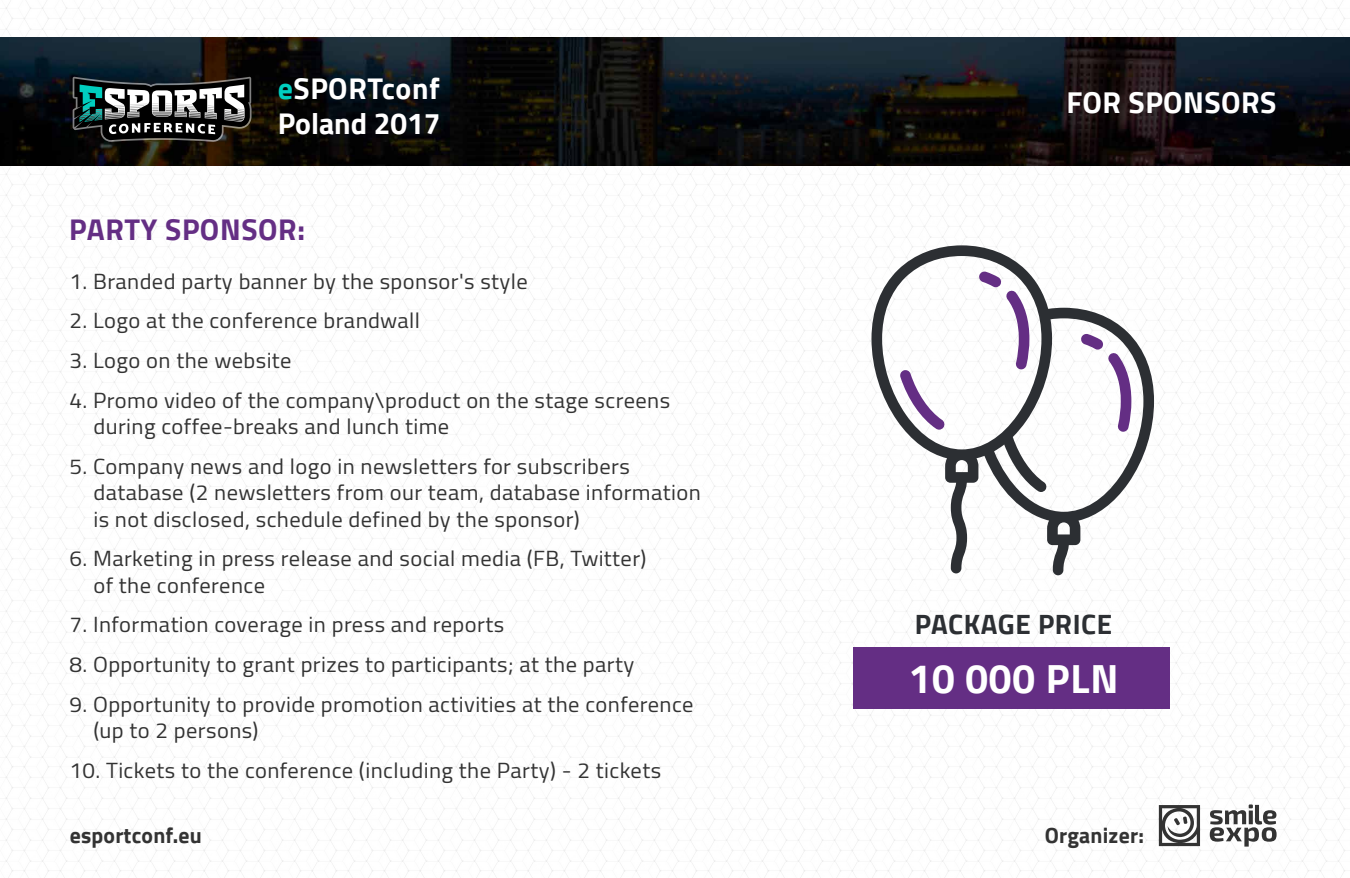
<style>
.page{position:relative;width:1350px;height:878px;background:#fff}
.page>*{position:absolute;margin:0;border:0;box-sizing:border-box;transform-origin:0 0}
.t1{font:700 40.5px "Cairo";letter-spacing:.02em;color:#fff}
.t2{font:700 30px "Cairo";letter-spacing:.015em;color:#fff}
.t3{font:700 29.85px/35.8px "Cairo";color:#fff}
.t4{font:700 29.85px "Cairo";letter-spacing:.02em;color:#642e84}
.t5{font:700 27.75px "Cairo";letter-spacing:.02em;color:#2c2f33}
.t6{font:700 21.75px "Cairo";letter-spacing:.01em;color:#333}
.t7{font:21.6px/26.2px "Cairo";letter-spacing:.02em;color:#333;scale:1.04 1}
.s1{color:#00cebf}
</style>
<div class="page">
<img style="left:1px;top:38px;width:1348px;height:127px">
<svg style="left:1159px;top:804px;width:118px;height:42px"></svg>
<svg style="left:73px;top:77px;width:179px;height:65px;background:#4a5251"></svg>
<svg style="left:871px;top:245px;width:283px;height:330px"></svg>
<svg style="left:1080px;top:333px;width:51px;height:98px"></svg>
<div style="left:853px;top:647px;width:316px;height:61px;background:#642e84"></div>
<h3 class="t3" style="left:278px;top:70px;width:164px"><span class="s1">e</span>SPORTconf<br>Poland 2017</h3>
<h3 class="t4" style="left:69px;top:212px;width:237px">PARTY SPONSOR:</h3>
<p class="t7" style="left:69px;top:268px;width:442px">1. Branded party banner by the sponsor's style</p>
<p class="t7" style="left:69px;top:307px;width:339px">2. Logo at the conference brandwall</p>
<p class="t7" style="left:69px;top:347px;width:215px">3. Logo on the website</p>
<p class="t7" style="left:93px;top:387px;width:556px;text-indent:-24px">4. Promo video of the company\product on the stage screens during coffee-breaks and lunch time</p>
<p class="t7" style="left:93px;top:453px;width:586px;text-indent:-24px">5. Company news and logo in newsletters for subscribers database (2 newsletters from our team, database information is not disclosed, schedule defined by the sponsor)</p>
<p class="t7" style="left:93px;top:545px;width:533px;text-indent:-24px">6. Marketing in press release and social media (FB, Twitter) of the conference</p>
<p class="t7" style="left:69px;top:611px;width:420px">7. Information coverage in press and reports</p>
<p class="t7" style="left:69px;top:651px;width:545px">8. Opportunity to grant prizes to participants; at the party</p>
<p class="t7" style="left:93px;top:691px;width:579px;text-indent:-24px">9. Opportunity to provide promotion activities at the conference (up to 2 persons)</p>
<p class="t7" style="left:69px;top:757px;width:571px">10. Tickets to the conference (including the Party) - 2 tickets</p>
<h2 class="t2" style="left:1066px;top:85px;width:212px">FOR SPONSORS</h2>
<p class="t5" style="left:915px;top:608px;width:199px">PACKAGE PRICE</p>
<h1 class="t1" style="left:909px;top:655px;width:211px">10 000 PLN</h1>
<p class="t6" style="left:70px;top:823px;width:134px">esportconf.eu</p>
<p class="t6" style="left:1045px;top:823px;width:101px">Organizer:</p>
</div>
